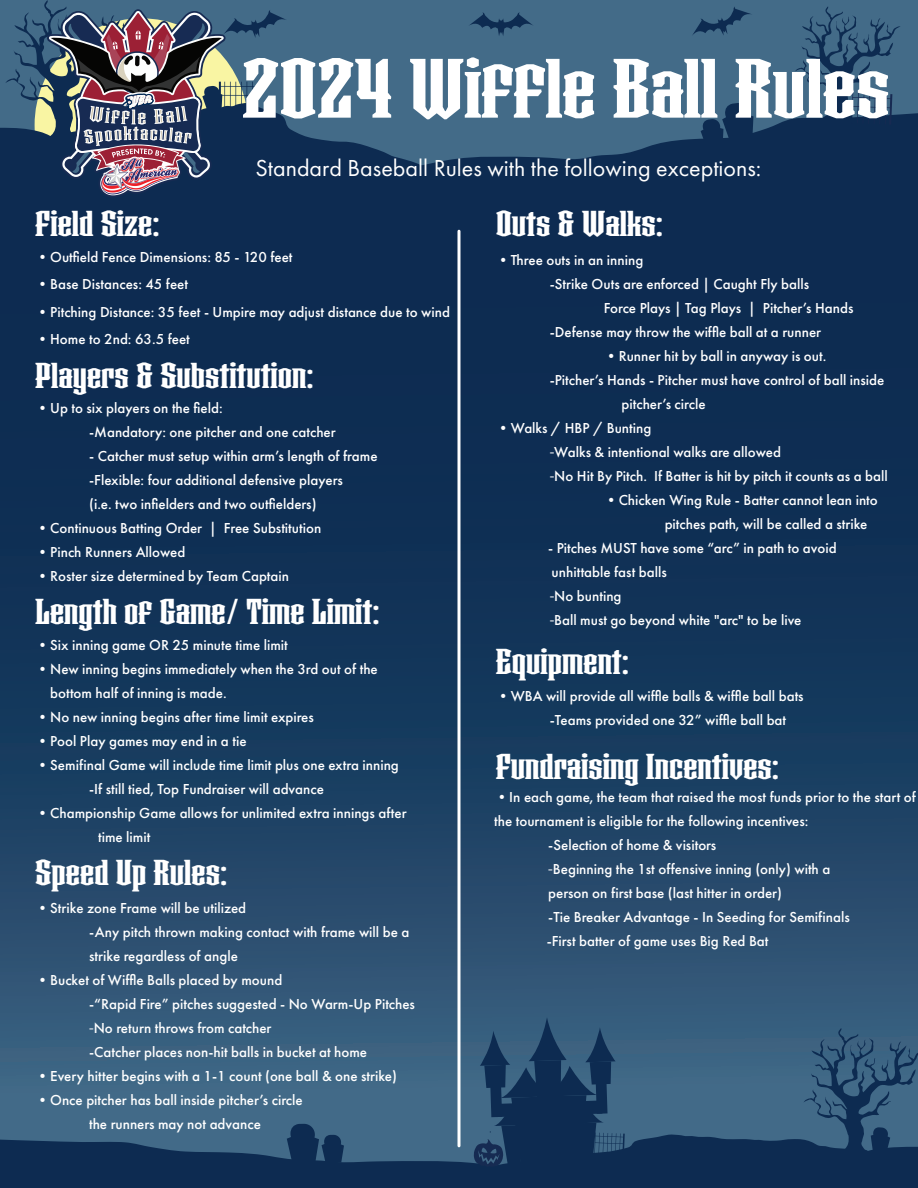
<style>
.page{position:relative;width:918px;height:1188px;background:#fff}
.page>*{position:absolute;margin:0;border:0;box-sizing:border-box;transform-origin:0 0}
.t1{font:84px "Taurunum Ferrum Iron";color:#fff}
.t2{font:36px "Taurunum Ferrum Iron";color:#fff}
.t3{font:24px "Futura PT";color:#fff}
.t4{font:500 15px/24px "Futura PT";color:#fff}
.s1{font-family:"Myriad Pro";font-weight:400}
</style>
<div class="page">
<div style="left:0;top:0;width:918px;height:393px;background:#436b88"></div>
<div style="left:0;top:210px;width:918px;height:978px;background:linear-gradient(to bottom,#001e45,#3b6381)"></div>
<svg style="left:0;top:113px;width:918px;height:103px;fill:#0d2b51"></svg>
<svg style="left:0;top:113px;width:574px;height:102px;fill:#0d2b51"></svg>
<svg style="left:701px;top:103px;width:52px;height:45px"></svg>
<hr style="left:458px;top:231px;width:2px;height:915px;background:#fff">
<svg style="left:692px;top:7px;width:60px;height:28px"></svg>
<svg style="left:795px;top:6px;width:106px;height:131px"></svg>
<svg style="left:469px;top:12px;width:63px;height:24px"></svg>
<svg style="left:0;top:1140px;width:287px;height:48px;background:#143458"></svg>
<svg style="left:287px;top:1017px;width:631px;height:171px;background:#2d5172"></svg>
<svg style="left:5px;top:0;width:282px;height:197px"></svg>
<img style="left:101px;top:157px;width:80px;height:38px">
<h1 class="t1" style="left:242px;top:39px;width:649px">2024 Wiffle Ball Rules</h1>
<h2 class="t2" style="left:35px;top:202px;width:126px">Field Size:</h2>
<h3 class="t3" style="left:256px;top:154px;width:507px">Standard Baseball Rules with the following exceptions:</h3>
<h2 class="t2" style="left:496px;top:202px;width:169px">Outs &amp; Walks:</h2>
<p class="t4" style="left:35px;top:245px;width:259px">•Outfield Fence Dimensions: 85 - 120 feet</p>
<p class="t4" style="left:35px;top:272px;width:154px">•Base Distances: 45 feet</p>
<p class="t4" style="left:35px;top:300px;width:416px">•Pitching Distance: 35 feet - Umpire may adjust distance due to wind</p>
<p class="t4" style="left:35px;top:327px;width:156px">•Home to 2nd: 63.5 feet</p>
<h2 class="t2" style="left:35px;top:355px;width:280px">Players &amp; Substitution:</h2>
<p class="t4" style="left:89px;top:396px;width:248px;text-indent:-54px">•Up to six players on the field:<br>-Mandatory: one pitcher and one catcher</p>
<p class="t4" style="left:89px;top:444px;width:290px">- Catcher must setup within arm’s length of frame -Flexible: four additional defensive players<br>(i.e. two infielders and two outfielders)</p>
<p class="t4" style="left:35px;top:516px;width:288px">•Continuous Batting Order | Free Substitution</p>
<p class="t4" style="left:35px;top:540px;width:152px">•Pinch Runners Allowed</p>
<p class="t4" style="left:35px;top:564px;width:255px">•Roster size determined by Team Captain</p>
<h2 class="t2" style="left:35px;top:591px;width:346px">Length of Game/ Time Limit:</h2>
<p class="t4" style="left:35px;top:633px;width:254px">•Six inning game OR 25 minute time limit</p>
<p class="t4" style="left:50px;top:657px;width:329px;text-indent:-15px">•New inning begins immediately when the 3rd out of the bottom half of inning is made.</p>
<p class="t4" style="left:35px;top:705px;width:280px">•No new inning begins after time limit expires</p>
<p class="t4" style="left:35px;top:729px;width:213px">•Pool Play games may end in a tie</p>
<p class="t4" style="left:89px;top:753px;width:311px;text-indent:-54px">•Semifinal Game will include time limit plus one extra inning -If still tied, Top Fundraiser will advance</p>
<p class="t4" style="left:98px;top:801px;width:310px;text-indent:-63px">•Championship Game allows for unlimited extra innings after time limit</p>
<h2 class="t2" style="left:35px;top:852px;width:194px">Speed Up Rules:</h2>
<p class="t4" style="left:89px;top:896px;width:322px;text-indent:-54px">•Strike zone Frame will be utilized<br>-Any pitch thrown making contact with frame will be a strike regardless of angle</p>
<p class="t4" style="left:89px;top:968px;width:327px;text-indent:-54px">•Bucket of Wiffle Balls placed by mound<br>-“Rapid Fire” pitches suggested - No Warm-Up Pitches <span class="s1">-</span>No return throws from catcher<br>-Catcher places non-hit balls in bucket at home</p>
<p class="t4" style="left:35px;top:1064px;width:363px">•Every hitter begins with a 1-1 count (one ball &amp; one strike)</p>
<p class="t4" style="left:89px;top:1088px;width:215px;text-indent:-54px">•Once pitcher has ball inside pitcher’s circle the runners may not advance</p>
<p class="t4" style="left:496px;top:248px;width:149px">•Three outs in an inning</p>
<p class="t4" style="left:550px;top:272px;width:261px">-Strike Outs are enforced | Caught Fly balls</p>
<p class="t4" style="left:604px;top:296px;width:251px">Force Plays | Tag Plays | Pitcher’s Hands</p>
<p class="t4" style="left:550px;top:320px;width:273px">-Defense may throw the wiffle ball at a runner</p>
<p class="t4" style="left:604px;top:344px;width:224px">•Runner hit by ball in anyway is out.</p>
<p class="t4" style="left:550px;top:368px;width:336px">-Pitcher’s Hands - Pitcher must have control of ball inside</p>
<p class="t4" style="left:622px;top:392px;width:86px">pitcher’s circle</p>
<p class="t4" style="left:550px;top:416px;width:340px;text-indent:-54px">•Walks / HBP / Bunting<br><span class="s1">-</span>Walks &amp; intentional walks are allowed<br><span class="s1">-</span>No Hit By Pitch. If Batter is hit by pitch it counts as a ball</p>
<p class="t4" style="left:665px;top:488px;width:215px;text-indent:-61px">•Chicken Wing Rule - Batter cannot lean into pitches path, will be called a strike</p>
<p class="t4" style="left:548px;top:536px;width:290px">- Pitches MUST have some “arc” in path to avoid unhittable fast balls<br><span class="s1">-</span>No bunting<br><span class="s1">-</span>Ball must go beyond white "arc" to be live</p>
<h2 class="t2" style="left:496px;top:640px;width:135px">Equipment:</h2>
<p class="t4" style="left:550px;top:684px;width:256px;text-indent:-54px">•WBA will provide all wiffle balls &amp; wiffle ball bats -Teams provided one 32” wiffle ball bat</p>
<h2 class="t2" style="left:496px;top:746px;width:285px">Fundraising Incentives:</h2>
<p class="t4" style="left:494px;top:785px;width:423px">•In each game, the team that raised the most funds prior to the start of</p>
<p class="t4" style="left:494px;top:809px;width:316px">the tournament is eligible for the following incentives:</p>
<p class="t4" style="left:548px;top:833px;width:170px">-Selection of home &amp; visitors</p>
<p class="t4" style="left:548px;top:857px;width:284px"><span class="s1">-</span>Beginning the 1st offensive inning (only) with a</p>
<p class="t4" style="left:548px;top:881px;width:235px">person on first base (last hitter in order)</p>
<p class="t4" style="left:548px;top:905px;width:303px">-Tie Breaker Advantage - In Seeding for Semifinals</p>
<p class="t4" style="left:547px;top:929px;width:223px">-First batter of game uses Big Red Bat</p>
</div>
